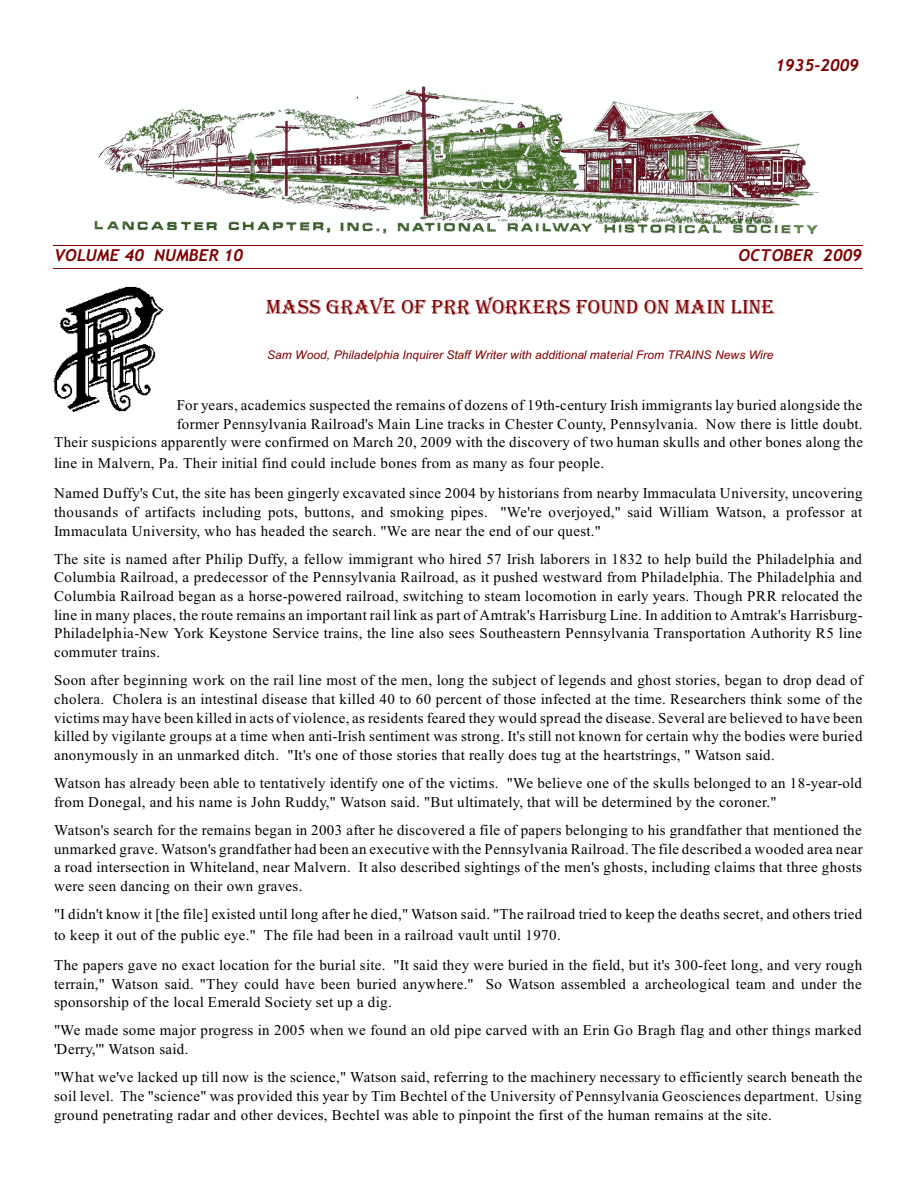
<style>
.page{position:relative;width:918px;height:1188px;background:#fff}
.page>*{position:absolute;margin:0;border:0;box-sizing:border-box;transform-origin:0 0}
.t1{font:21px "Algerian";color:#800000}
.t2{font:italic 700 16.5px "Trebuchet MS";color:#800000}
.t3{font:15px/18.8px "Times New Roman";letter-spacing:.025em;color:#000}
.t4{font:italic 12px "Arial";color:#800000}
</style>
<div class="page">
<hr style="left:53px;top:245px;width:810px;height:1px;background:#800000">
<hr style="left:53px;top:268px;width:810px;height:1px;background:#800000">
<img style="left:94px;top:86px;width:725px;height:147px">
<img style="left:53px;top:286px;width:111px;height:126px">
<p class="t2" style="left:776px;top:59px;width:85px">1935-2009</p>
<p class="t2" style="left:54px;top:249px;width:191px">VOLUME 40 NUMBER 10</p>
<p class="t2" style="left:739px;top:249px;width:125px">OCTOBER 2009</p>
<h1 class="t1" style="left:266px;top:295px;width:510px">MASS GRAVE OF PRR WORKERS FOUND ON MAIN LINE</h1>
<p class="t4" style="left:267px;top:350px;width:508px">Sam Wood, Philadelphia Inquirer Staff Writer with additional material From TRAINS News Wire</p>
<p class="t3" style="left:54px;top:397px;width:810px;text-align:right">For years, academics suspected the remains of dozens of 19th-century Irish immigrants lay buried alongside the<br>former Pennsylvania Railroad's Main Line tracks in Chester County, Pennsylvania. Now there is little doubt.<br>Their suspicions apparently were confirmed on March 20, 2009 with the discovery of two human skulls and other bones along the</p>
<p class="t3" style="left:54px;top:450px;width:810px;line-height:29.8px">line in Malvern, Pa. Their initial find could include bones from as many as four people.<br>Named Duffy's Cut, the site has been gingerly excavated since 2004 by historians from nearby Immaculata University, uncovering</p>
<p class="t3" style="left:54px;top:504px;width:810px">thousands of artifacts including pots, buttons, and smoking pipes. "We're overjoyed," said William Watson, a professor at<br>Immaculata University, who has headed the search. "We are near the end of our quest."</p>
<p class="t3" style="left:54px;top:551px;width:810px;text-align:justify">The site is named after Philip Duffy, a fellow immigrant who hired 57 Irish laborers in 1832 to help build the Philadelphia and Columbia Railroad, a predecessor of the Pennsylvania Railroad, as it pushed westward from Philadelphia. The Philadelphia and Columbia Railroad began as a horse-powered railroad, switching to steam locomotion in early years. Though PRR relocated the line in many places, the route remains an important rail link as part of Amtrak's Harrisburg Line. In addition to Amtrak's Harrisburg-Philadelphia-New York Keystone Service trains, the line also sees Southeastern Pennsylvania Transportation Authority R5 line commuter trains.</p>
<p class="t3" style="left:54px;top:672px;width:810px;text-align:justify">Soon after beginning work on the rail line most of the men, long the subject of legends and ghost stories, began to drop dead of cholera. Cholera is an intestinal disease that killed 40 to 60 percent of those infected at the time. Researchers think some of the victims may have been killed in acts of violence, as residents feared they would spread the disease. Several are believed to have been killed by vigilante groups at a time when anti-Irish sentiment was strong. It's still not known for certain why the bodies were buried anonymously in an unmarked ditch. "It's one of those stories that really does tug at the heartstrings, " Watson said.</p>
<p class="t3" style="left:54px;top:775px;width:810px">Watson has already been able to tentatively identify one of the victims. "We believe one of the skulls belonged to an 18-year-old from Donegal, and his name is John Ruddy," Watson said. "But ultimately, that will be determined by the coroner."</p>
<p class="t3" style="left:54px;top:822px;width:810px;text-align:justify">Watson's search for the remains began in 2003 after he discovered a file of papers belonging to his grandfather that mentioned the unmarked grave. Watson's grandfather had been an executive with the Pennsylvania Railroad. The file described a wooded area near a road intersection in Whiteland, near Malvern. It also described sightings of the men's ghosts, including claims that three ghosts were seen dancing on their own graves.</p>
<p class="t3" style="left:54px;top:905px;width:810px;line-height:20.7px">"I didn't know it [the file] existed until long after he died," Watson said. "The railroad tried to keep the deaths secret, and others tried to keep it out of the public eye." The file had been in a railroad vault until 1970.</p>
<p class="t3" style="left:54px;top:957px;width:810px;text-align:justify">The papers gave no exact location for the burial site. "It said they were buried in the field, but it's 300-feet long, and very rough terrain," Watson said. "They could have been buried anywhere." So Watson assembled a archeological team and under the sponsorship of the local Emerald Society set up a dig.</p>
<p class="t3" style="left:54px;top:1022px;width:809px">"We made some major progress in 2005 when we found an old pipe carved with an Erin Go Bragh flag and other things marked 'Derry,'" Watson said.</p>
<p class="t3" style="left:54px;top:1069px;width:810px;text-align:justify">"What we've lacked up till now is the science," Watson said, referring to the machinery necessary to efficiently search beneath the soil level. The "science" was provided this year by Tim Bechtel of the University of Pennsylvania Geosciences department. Using ground penetrating radar and other devices, Bechtel was able to pinpoint the first of the human remains at the site.</p>
</div>
